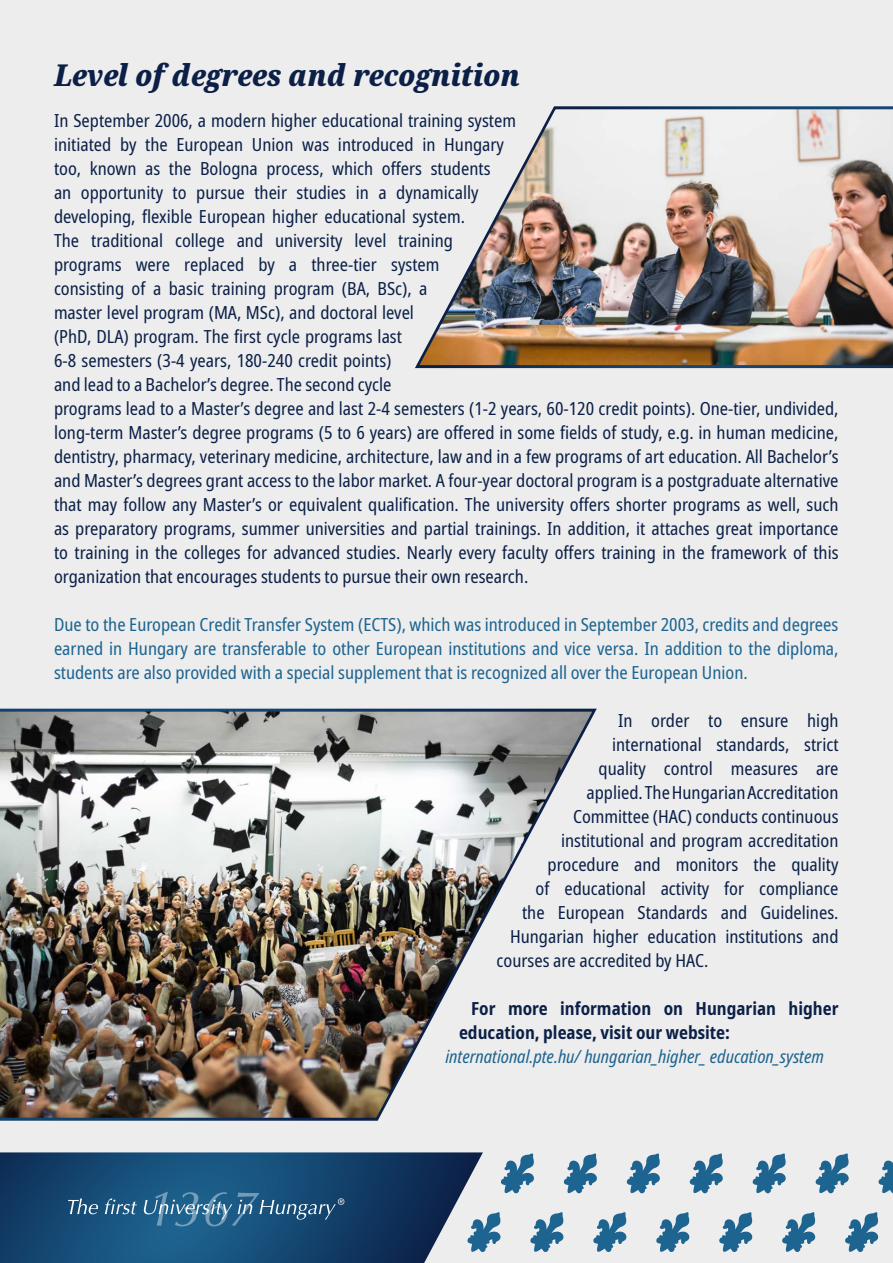
<style>
.page{position:relative;width:893px;height:1263px;background:#ededed}
.page>*{position:absolute;margin:0;border:0;box-sizing:border-box;transform-origin:0 0}
.t1{font:italic 900 condensed 30px "Noto Serif";color:#0c2047}
.t2{font:condensed 18px/24px "Noto Sans";color:#0c2047}
.t3{font:condensed 18px/24px "Noto Sans";color:#1d6490;text-align:justify}
.t4{font:700 condensed 18px/24px "Noto Sans";color:#0c2047}
.t5{font:italic condensed 18px "Noto Sans";color:#1d6490}
</style>
<div class="page">
<img style="left:415px;top:106px;width:478px;height:263px">
<img style="left:0;top:708px;width:597px;height:413px">
<svg style="left:501px;top:1153px;width:33px;height:41px"></svg>
<svg style="left:564px;top:1153px;width:33px;height:41px"></svg>
<svg style="left:627px;top:1153px;width:33px;height:41px"></svg>
<svg style="left:689px;top:1153px;width:34px;height:41px"></svg>
<svg style="left:752px;top:1153px;width:34px;height:41px"></svg>
<svg style="left:815px;top:1153px;width:34px;height:41px"></svg>
<svg style="left:878px;top:1160px;width:15px;height:34px"></svg>
<svg style="left:483px;top:1212px;width:18px;height:40px"></svg>
<svg style="left:530px;top:1212px;width:34px;height:40px"></svg>
<svg style="left:593px;top:1212px;width:34px;height:40px"></svg>
<svg style="left:656px;top:1212px;width:34px;height:40px"></svg>
<svg style="left:719px;top:1212px;width:33px;height:40px"></svg>
<svg style="left:782px;top:1212px;width:33px;height:40px"></svg>
<svg style="left:845px;top:1212px;width:33px;height:40px"></svg>
<svg style="left:0;top:1152px;width:483px;height:111px"></svg>
<svg style="left:68px;top:1198px;width:30px;height:16px"></svg>
<svg style="left:105px;top:1198px;width:32px;height:16px"></svg>
<svg style="left:143px;top:1191px;width:201px;height:35px"></svg>
<h1 class="t1" style="left:54px;top:54px;width:467px">Level of degrees and recognition</h1>
<p class="t2" style="left:54px;top:109px;width:786px">In September 2006, a modern higher educational training system<br>initiated by the European Union was introduced in Hungary<br>too, known as the Bologna process, which offers students<br>an opportunity to pursue their studies in a dynamically<br>developing, flexible European higher educational system.<br>The traditional college and university level training<br>programs were replaced by a three-tier system<br>consisting of a basic training program (BA, BSc), a<br>master level program (MA, MSc), and doctoral level<br>(PhD, DLA) program. The first cycle programs last<br>6-8 semesters (3-4 years, 180-240 credit points)<br>and lead to a Bachelor’s degree. The second cycle<br>programs lead to a Master’s degree and last 2-4 semesters (1-2 years, 60-120 credit points). One-tier, undivided, long-term Master’s degree programs (5 to 6 years) are offered in some fields of study, e.g. in human medicine, dentistry, pharmacy, veterinary medicine, architecture, law and in a few programs of art education. All Bachelor’s and Master’s degrees grant access to the labor market. A four-year doctoral program is a postgraduate alternative that may follow any Master’s or equivalent qualification. The university offers shorter programs as well, such as preparatory programs, summer universities and partial trainings. In addition, it attaches great importance to training in the colleges for advanced studies. Nearly every faculty offers training in the framework of this organization that encourages students to pursue their own research.</p>
<p class="t3" style="left:54px;top:613px;width:786px">Due to the European Credit Transfer System (ECTS), which was introduced in September 2003, credits and degrees earned in Hungary are transferable to other European institutions and vice versa. In addition to the diploma, students are also provided with a special supplement that is recognized all over the European Union.</p>
<p class="t2" style="left:618px;top:709px;width:222px">In order to ensure high</p>
<p class="t2" style="left:612px;top:733px;width:228px">international standards, strict</p>
<p class="t2" style="left:598px;top:757px;width:242px">quality control measures are</p>
<p class="t2" style="left:586px;top:781px;width:254px">applied. The Hungarian Accreditation</p>
<p class="t2" style="left:573px;top:805px;width:267px">Committee (HAC) conducts continuous</p>
<p class="t2" style="left:561px;top:829px;width:279px">institutional and program accreditation</p>
<p class="t2" style="left:547px;top:853px;width:293px">procedure and monitors the quality</p>
<p class="t2" style="left:535px;top:877px;width:305px">of educational activity for compliance</p>
<p class="t2" style="left:522px;top:901px;width:318px">the European Standards and Guidelines.</p>
<p class="t2" style="left:510px;top:925px;width:330px">Hungarian higher education institutions and</p>
<p class="t2" style="left:496px;top:949px;width:213px">courses are accredited by HAC.</p>
<p class="t4" style="left:459px;top:997px;width:381px;text-indent:12px">For more information on Hungarian higher education, please, visit our website:</p>
<p class="t5" style="left:445px;top:1044px;width:380px">international.pte.hu/ hungarian_higher_ education_system</p>
</div>
